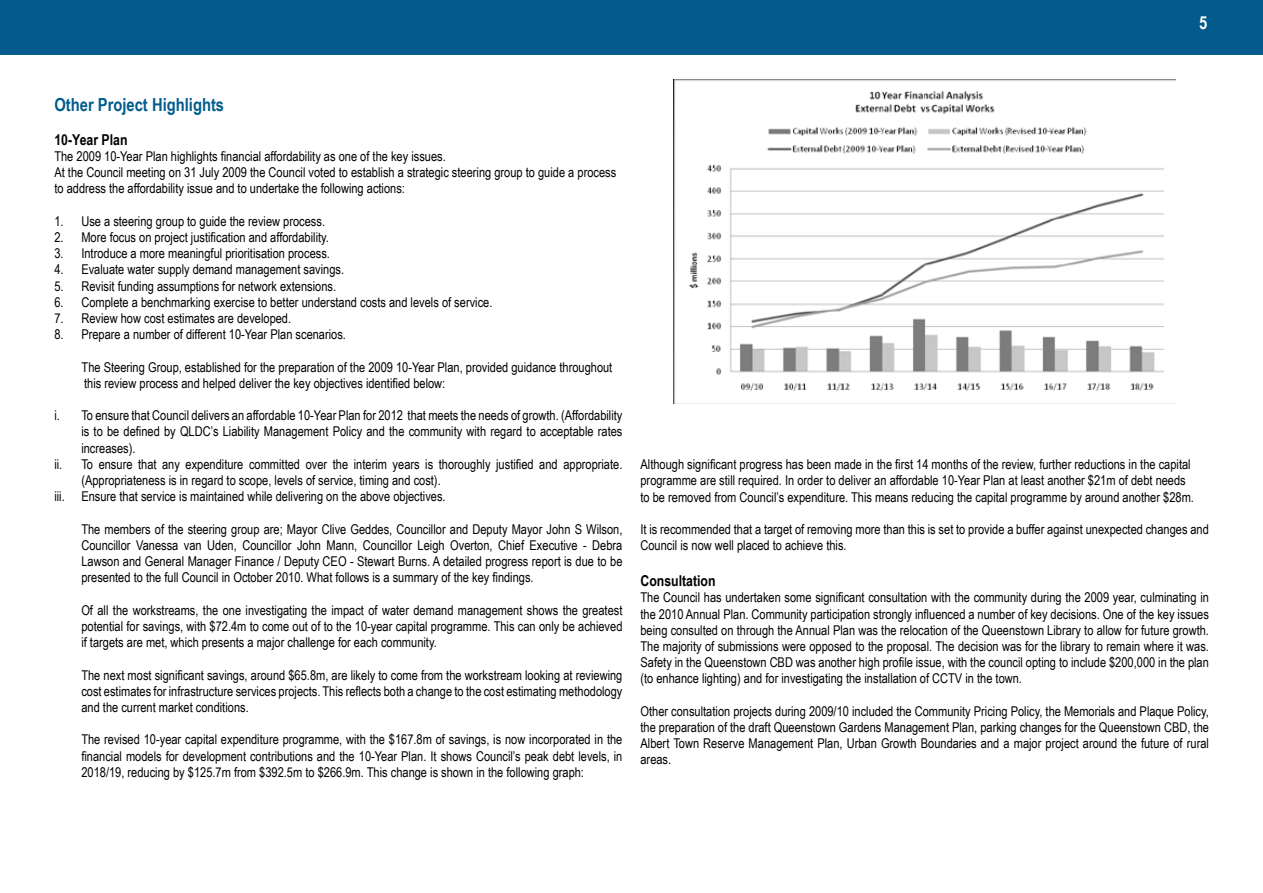
<style>
.page{position:relative;width:1263px;height:893px;background:#fff}
.page>*{position:absolute;margin:0;border:0;box-sizing:border-box;transform-origin:0 0}
.t1{font:700 18px "Arial Narrow";color:#005c8d}
.t2{font:700 18px "Arial Narrow";color:#fff}
.t3{font:700 15px "Arial Narrow";color:#000}
.t4{font:13.5px/16.2px "Arial Narrow";color:#000;text-align:justify}
</style>
<div class="page">
<div style="left:1px;top:0;width:1262px;height:54px;background:#025b8c"></div>
<img style="left:674px;top:80px;width:502px;height:323px">
<h1 class="t2" style="left:1199px;top:10px;width:10px">5</h1>
<h1 class="t1" style="left:54px;top:91px;width:171px">Other Project Highlights</h1>
<p class="t3" style="left:54px;top:128px;width:75px">10-Year Plan</p>
<p class="t4" style="left:54px;top:148px;width:563px;text-align:left">The 2009 10-Year Plan highlights financial affordability as one of the key issues.<br>At the Council meeting on 31 July 2009 the Council voted to establish a strategic steering group to guide a process to address the affordability issue and to undertake the following actions:</p>
<p class="t4" style="left:54px;top:212px;width:272px">1. Use a steering group to guide the review process.</p>
<p class="t4" style="left:54px;top:229px;width:276px">2. More focus on project justification and affordability.</p>
<p class="t4" style="left:54px;top:245px;width:277px">3. Introduce a more meaningful prioritisation process.</p>
<p class="t4" style="left:54px;top:261px;width:291px">4. Evaluate water supply demand management savings.</p>
<p class="t4" style="left:54px;top:277px;width:283px">5. Revisit funding assumptions for network extensions.</p>
<p class="t4" style="left:54px;top:293px;width:440px">6. Complete a benchmarking exercise to better understand costs and levels of service.</p>
<p class="t4" style="left:54px;top:310px;width:238px">7. Review how cost estimates are developed.</p>
<p class="t4" style="left:54px;top:326px;width:293px">8. Prepare a number of different 10-Year Plan scenarios.</p>
<p class="t4" style="left:82px;top:358px;width:532px">The Steering Group, established for the preparation of the 2009 10-Year Plan, provided guidance throughout this review process and helped deliver the key objectives identified below:</p>
<p class="t4" style="left:54px;top:407px;width:570px">i. To ensure that Council delivers an affordable 10-Year Plan for 2012 that meets the needs of growth. (Affordability</p>
<p class="t4" style="left:81px;top:423px;width:543px">is to be defined by QLDC’s Liability Management Policy and the community with regard to acceptable rates</p>
<p class="t4" style="left:81px;top:439px;width:56px">increases).</p>
<p class="t4" style="left:54px;top:455px;width:570px">ii. To ensure that any expenditure committed over the interim years is thoroughly justified and appropriate.</p>
<p class="t4" style="left:81px;top:472px;width:361px">(Appropriateness is in regard to scope, levels of service, timing and cost).</p>
<p class="t4" style="left:54px;top:488px;width:393px">iii. Ensure that service is maintained while delivering on the above objectives.</p>
<p class="t4" style="left:81px;top:520px;width:543px">The members of the steering group are; Mayor Clive Geddes, Councillor and Deputy Mayor John S Wilson, Councillor Vanessa van Uden, Councillor John Mann, Councillor Leigh Overton, Chief Executive - Debra Lawson and General Manager Finance / Deputy CEO - Stewart Burns. A detailed progress report is due to be presented to the full Council in October 2010. What follows is a summary of the key findings.</p>
<p class="t4" style="left:81px;top:601px;width:543px">Of all the workstreams, the one investigating the impact of water demand management shows the greatest potential for savings, with $72.4m to come out of to the 10-year capital programme. This can only be achieved if targets are met, which presents a major challenge for each community.</p>
<p class="t4" style="left:81px;top:666px;width:543px">The next most significant savings, around $65.8m, are likely to come from the workstream looking at reviewing cost estimates for infrastructure services projects. This reflects both a change to the cost estimating methodology and the current market conditions.</p>
<p class="t4" style="left:81px;top:731px;width:543px">The revised 10-year capital expenditure programme, with the $167.8m of savings, is now incorporated in the financial models for development contributions and the 10-Year Plan. It shows Council’s peak debt levels, in 2018/19, reducing by $125.7m from $392.5m to $266.9m. This change is shown in the following graph:</p>
<p class="t4" style="left:640px;top:456px;width:555px;text-align:left">Although significant progress has been made in the first 14 months of the review, further reductions in the capital programme are still required. In order to deliver an affordable 10-Year Plan at least another $21m of debt needs to be removed from Council’s expenditure. This means reducing the capital programme by around another $28m.</p>
<p class="t4" style="left:640px;top:521px;width:570px">It is recommended that a target of removing more than this is set to provide a buffer against unexpected changes and<br>Council is now well placed to achieve this.</p>
<p class="t3" style="left:640px;top:570px;width:77px">Consultation</p>
<p class="t4" style="left:640px;top:589px;width:570px">The Council has undertaken some significant consultation with the community during the 2009 year, culminating in the 2010 Annual Plan. Community participation strongly influenced a number of key decisions. One of the key issues being consulted on through the Annual Plan was the relocation of the Queenstown Library to allow for future growth.<br>The majority of submissions were opposed to the proposal. The decision was for the library to remain where it was.<br>Safety in the Queenstown CBD was another high profile issue, with the council opting to include $200,000 in the plan (to enhance lighting) and for investigating the installation of CCTV in the town.</p>
<p class="t4" style="left:640px;top:702px;width:570px">Other consultation projects during 2009/10 included the Community Pricing Policy, the Memorials and Plaque Policy, the preparation of the draft Queenstown Gardens Management Plan, parking changes for the Queenstown CBD, the Albert Town Reserve Management Plan, Urban Growth Boundaries and a major project around the future of rural areas.</p>
</div>
